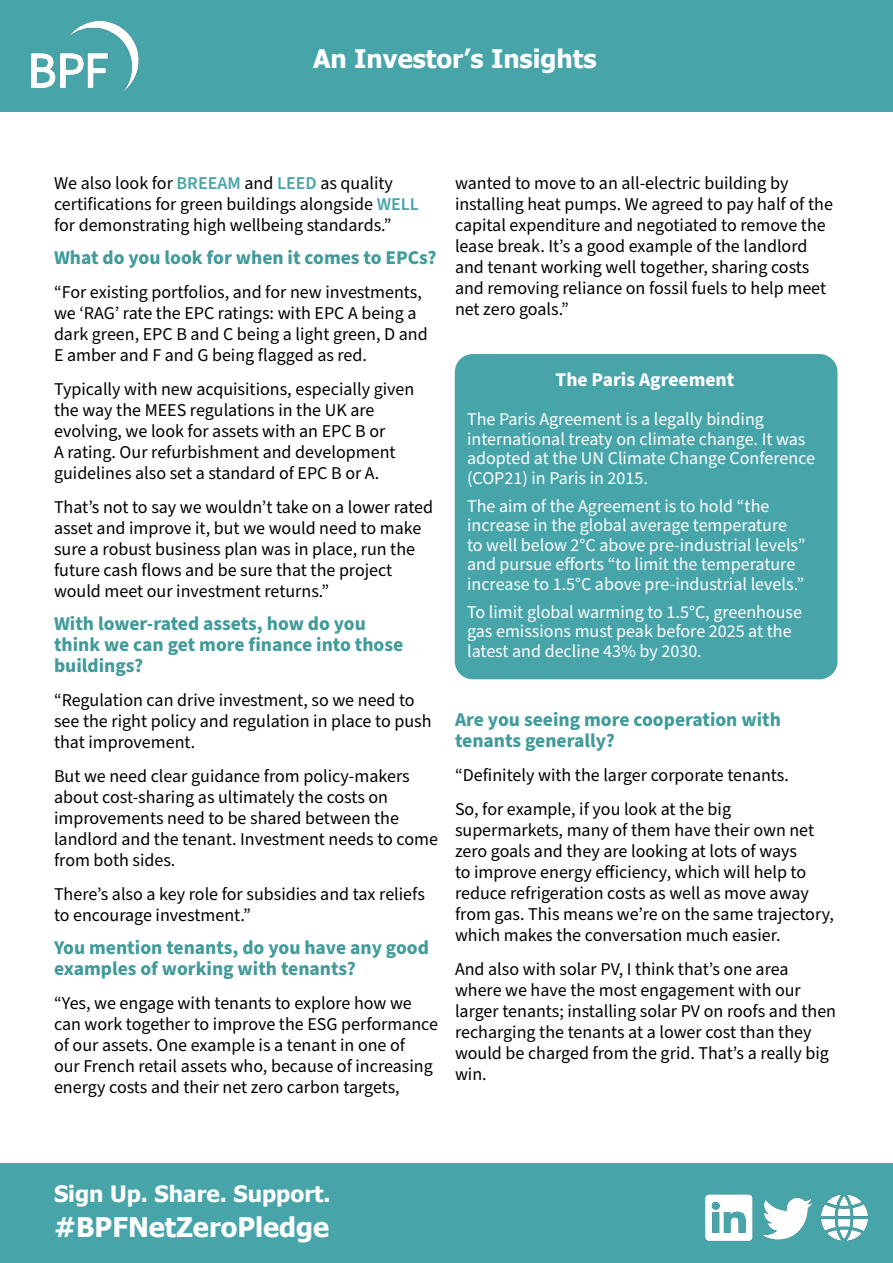
<style>
.page{position:relative;width:893px;height:1263px;background:#fff}
.page>*{position:absolute;margin:0;border:0;box-sizing:border-box;transform-origin:0 0}
.t1{font:700 27px "Tahoma";color:#fff}
.t2{font:700 25.5px "Tahoma";color:#fff}
.t3{font:700 22.5px "Tahoma";color:#fff}
.t4{font:700 19.5px/21px "Source Sans Pro";color:#419b9b}
.t5{font:700 19.5px "Source Sans Pro";color:#fff}
.t6{font:18px/21px "Source Sans Pro";color:#000}
.t7{font:18px/19.5px "Source Sans Pro";color:#fff}
.s1{font-weight:600;color:#47a5aa}
</style>
<div class="page">
<div style="left:0;top:1163px;width:893px;height:100px;background:#47a5aa"></div>
<img style="left:762px;top:1197px;width:51px;height:43px">
<img style="left:821px;top:1194px;width:47px;height:47px">
<div style="left:0;top:0;width:893px;height:111px;background:#47a5aa"></div>
<img style="left:32px;top:22px;width:107px;height:68px">
<img style="left:705px;top:1194px;width:48px;height:47px">
<div style="left:455px;top:354px;width:382px;height:325px;background:#47a5aa;border-radius:18px"></div>
<h2 class="t2" style="left:313px;top:41px;width:285px">An Investor’s Insights</h2>
<p class="t6" style="left:54px;top:173px;width:366px">We also look for <span class="s1">BREEAM</span> and <span class="s1">LEED</span> as quality certifications for green buildings alongside <span class="s1">WELL </span>for demonstrating high wellbeing standards.”</p>
<p class="t4" style="left:54px;top:248px;width:384px">What do you look for when it comes to EPCs?</p>
<p class="t6" style="left:54px;top:282px;width:375px">“For existing portfolios, and for new investments, we ‘RAG’ rate the EPC ratings: with EPC A being a dark green, EPC B and C being a light green, D and E amber and F and G being flagged as red.</p>
<p class="t6" style="left:54px;top:379px;width:362px">Typically with new acquisitions, especially given the way the MEES regulations in the UK are evolving, we look for assets with an EPC B or<br>A rating. Our refurbishment and development guidelines also set a standard of EPC B or A.</p>
<p class="t6" style="left:54px;top:497px;width:381px">That’s not to say we wouldn’t take on a lower rated asset and improve it, but we would need to make sure a robust business plan was in place, run the future cash flows and be sure that the project would meet our investment returns.”</p>
<p class="t4" style="left:54px;top:614px;width:351px">With lower-rated assets, how do you think we can get more finance into those buildings?</p>
<p class="t6" style="left:54px;top:690px;width:379px">“Regulation can drive investment, so we need to see the right policy and regulation in place to push that improvement.</p>
<p class="t6" style="left:54px;top:766px;width:385px">But we need clear guidance from policy-makers about cost-sharing as ultimately the costs on improvements need to be shared between the landlord and the tenant. Investment needs to come from both sides.</p>
<p class="t6" style="left:54px;top:884px;width:372px">There’s also a key role for subsidies and tax reliefs to encourage investment.”</p>
<p class="t4" style="left:54px;top:938px;width:376px">You mention tenants, do you have any good examples of working with tenants?</p>
<p class="t6" style="left:54px;top:993px;width:385px">“Yes, we engage with tenants to explore how we can work together to improve the ESG performance of our assets. One example is a tenant in one of<br>our French retail assets who, because of increasing energy costs and their net zero carbon targets,</p>
<p class="t6" style="left:455px;top:173px;width:379px">wanted to move to an all-electric building by installing heat pumps. We agreed to pay half of the capital expenditure and negotiated to remove the lease break. It’s a good example of the landlord and tenant working well together, sharing costs and removing reliance on fossil fuels to help meet net zero goals.”</p>
<p class="t5" style="left:555px;top:367px;width:180px">The Paris Agreement</p>
<p class="t7" style="left:467px;top:410px;width:349px">The Paris Agreement is a legally binding international treaty on climate change. It was adopted at the UN Climate Change Conference (COP21) in Paris in 2015.</p>
<p class="t7" style="left:467px;top:497px;width:340px">The aim of the Agreement is to hold “the increase in the global average temperature to well below 2°C above pre-industrial levels” and pursue efforts “to limit the temperature increase to 1.5°C above pre-industrial levels.”</p>
<p class="t7" style="left:467px;top:603px;width:336px">To limit global warming to 1.5°C, greenhouse gas emissions must peak before 2025 at the latest and decline 43% by 2030.</p>
<p class="t4" style="left:455px;top:710px;width:327px">Are you seeing more cooperation with tenants generally?</p>
<p class="t6" style="left:455px;top:759px;width:335px;line-height:33.8px">“Definitely with the larger corporate tenants.<br>So, for example, if you look at the big</p>
<p class="t6" style="left:455px;top:820px;width:381px">supermarkets, many of them have their own net zero goals and they are looking at lots of ways<br>to improve energy efficiency, which will help to reduce refrigeration costs as well as move away from gas. This means we’re on the same trajectory, which makes the conversation much easier.</p>
<p class="t6" style="left:455px;top:959px;width:383px">And also with solar PV, I think that’s one area where we have the most engagement with our larger tenants; installing solar PV on roofs and then recharging the tenants at a lower cost than they would be charged from the grid. That’s a really big win.</p>
<p class="t3" style="left:54px;top:1177px;width:278px">Sign Up. Share. Support.</p>
<h1 class="t1" style="left:54px;top:1208px;width:277px">#BPFNetZeroPledge</h1>
</div>
